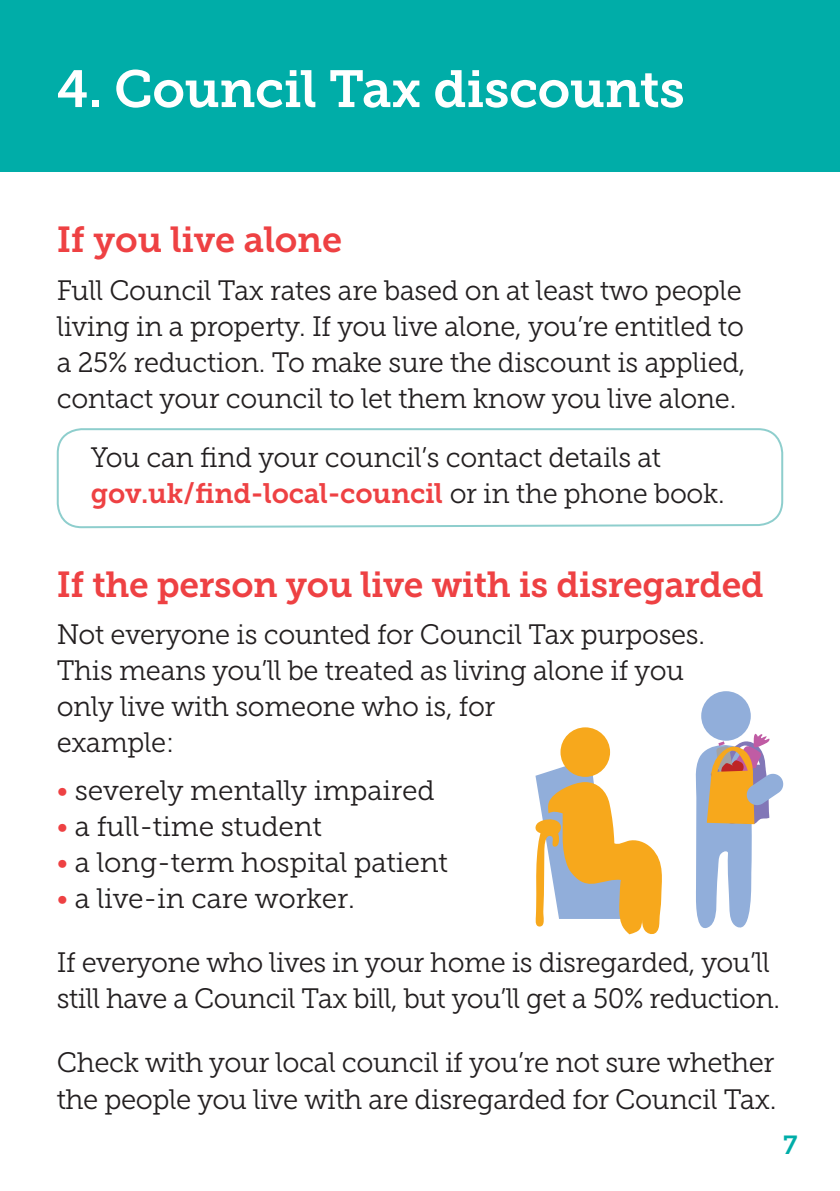
<style>
.page{position:relative;width:840px;height:1191px;background:#fff}
.page>*{position:absolute;margin:0;border:0;box-sizing:border-box;transform-origin:0 0}
.t1{font:52px "Museo Slab 700";letter-spacing:-.01em;color:#fff}
.t2{font:36px "Museo Slab 700";letter-spacing:-.01em;color:#ee4143}
.t3{font:28px/36px "Museo Slab 300";letter-spacing:-.015em;color:#231f20}
.t4{font:28px "Museo Slab 700";letter-spacing:-.005em;color:#ee4143}
.t5{font:26px "Museo Slab 700";color:#00ada8}
.s1{font-family:"Museo Slab 300";color:#231f20}
.s2{color:#ee4143}
</style>
<div class="page">
<div style="left:0;top:0;width:839px;height:171px;background:#00ada8"></div>
<svg style="left:56px;top:428px;width:727px;height:99px"></svg>
<div style="left:560px;top:727px;width:49px;height:50px;background:#f7a81c;border-radius:50%"></div>
<svg style="left:535px;top:758px;width:127px;height:177px"></svg>
<div style="left:700px;top:691px;width:50px;height:50px;background:#91aeda;border-radius:50%"></div>
<svg style="left:695px;top:732px;width:89px;height:197px"></svg>
<h1 class="t1" style="left:57px;top:60px;width:629px">4. Council Tax discounts</h1>
<p class="t2" style="left:57px;top:219px;width:287px">If you live alone</p>
<p class="t3" style="left:57px;top:272px;width:690px">Full Council Tax rates are based on at least two people living in a property. If you live alone, you’re entitled to a 25% reduction. To make sure the discount is applied, contact your council to let them know you live alone.</p>
<p class="t3" style="left:91px;top:439px;width:571px">You can find your council’s contact details at</p>
<p class="t4" style="left:91px;top:477px;width:635px">gov.uk/find-local-council <span class="s1">or in the phone book.</span></p>
<p class="t2" style="left:57px;top:564px;width:708px">If the person you live with is disregarded</p>
<p class="t3" style="left:57px;top:617px;width:649px">Not everyone is counted for Council Tax purposes.<br>This means you’ll be treated as living alone if you only live with someone who is, for<br>example:</p>
<p class="t3" style="left:57px;top:772px;width:379px"><span class="s2">•</span> severely mentally impaired</p>
<p class="t3" style="left:57px;top:808px;width:266px"><span class="s2">•</span> a full-time student</p>
<p class="t3" style="left:57px;top:844px;width:392px"><span class="s2">•</span> a long-term hospital patient</p>
<p class="t3" style="left:57px;top:880px;width:299px"><span class="s2">•</span> a live-in care worker.</p>
<p class="t3" style="left:57px;top:944px;width:724px">If everyone who lives in your home is disregarded, you’ll still have a Council Tax bill, but you’ll get a 50% reduction.</p>
<p class="t3" style="left:57px;top:1045px;width:720px">Check with your local council if you’re not sure whether the people you live with are disregarded for Council Tax.</p>
<p class="t5" style="left:782px;top:1130px;width:16px">7</p>
</div>
